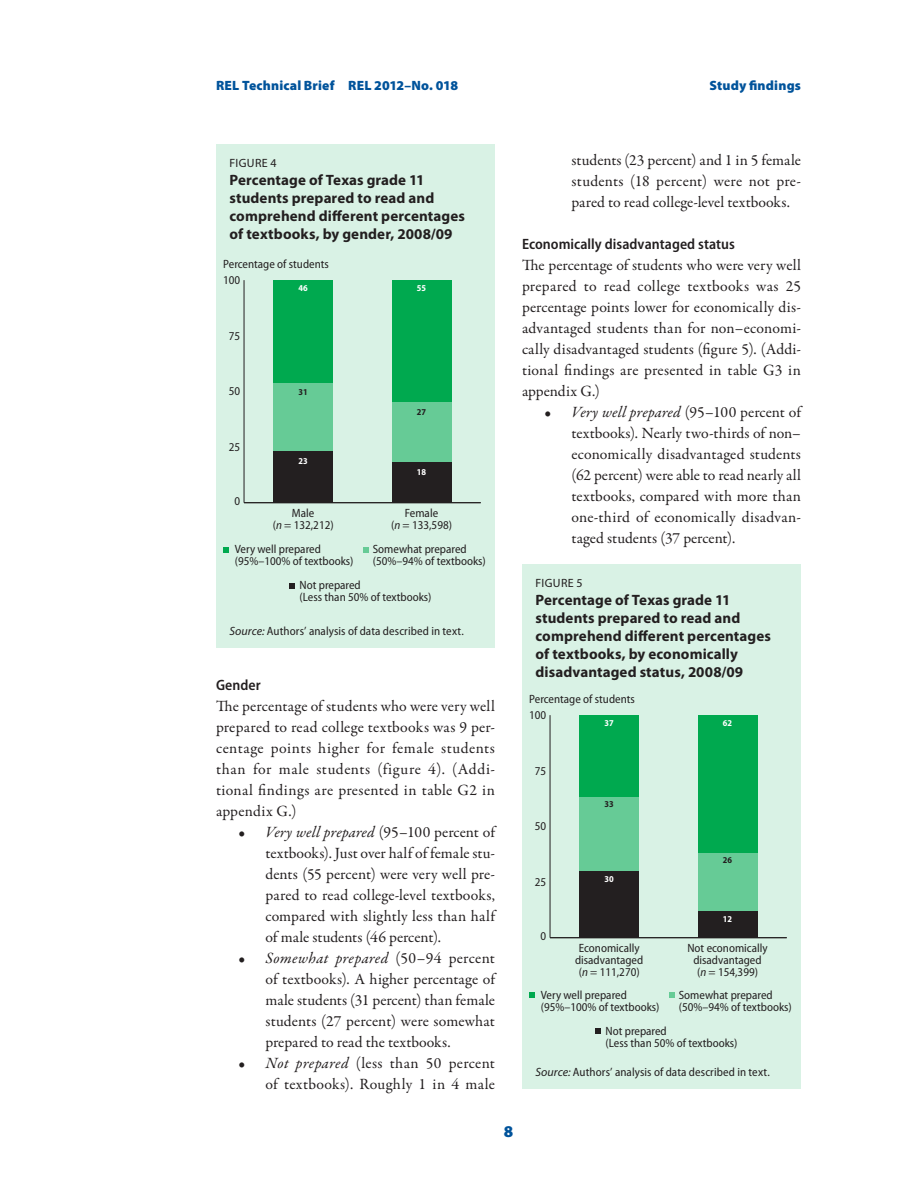
<style>
.page{position:relative;width:918px;height:1188px;background:#fff}
.page>*{position:absolute;margin:0;border:0;box-sizing:border-box;transform-origin:0 0}
.t1{font:900 16.5px "Myriad Pro";color:#00539b}
.t2{font:15.75px/21px "Garamond Premr Pro";letter-spacing:.01em;color:#231f20;text-align:justify}
.t3{font:700 15px/18px "Myriad Pro";letter-spacing:.005em;color:#231f20}
.t4{font:600 semi-condensed 15px "Myriad Pro";letter-spacing:.005em;color:#231f20}
.t5{font:900 13.5px "Myriad Pro";letter-spacing:.01em;color:#00539b}
.t6{font:semi-condensed 12px/12px "Myriad Pro";color:#231f20;text-align:center}
.t7{font:12px "Myriad Pro";letter-spacing:.03em;color:#231f20}
.t8{font:700 semi-condensed 9px "Myriad Pro";color:#fff}
.t9{font:700 semi-condensed 9px "Myriad Pro";color:#231f20}
.s1{font-style:italic}
.s2{font-style:italic;font-stretch:normal}
</style>
<div class="page">
<div style="left:216px;top:144px;width:279px;height:504px;background:#d9f2e5"></div>
<hr style="left:244px;top:280px;width:1px;height:223px;background:#231f20">
<div style="left:274px;top:280px;width:59px;height:103px;background:#00a94f"></div>
<div style="left:392px;top:280px;width:59px;height:123px;background:#00a94f"></div>
<div style="left:274px;top:383px;width:59px;height:69px;background:#66cb96"></div>
<div style="left:392px;top:403px;width:59px;height:60px;background:#66cb96"></div>
<div style="left:274px;top:452px;width:59px;height:51px;background:#231f20"></div>
<div style="left:392px;top:463px;width:59px;height:40px;background:#231f20"></div>
<hr style="left:244px;top:502px;width:237px;height:1px;background:#231f20">
<svg style="left:223px;top:547px;width:6px;height:6px"></svg>
<svg style="left:363px;top:547px;width:6px;height:6px"></svg>
<svg style="left:289px;top:583px;width:6px;height:6px"></svg>
<div style="left:522px;top:564px;width:279px;height:525px;background:#d9f2e5"></div>
<hr style="left:550px;top:715px;width:1px;height:223px;background:#231f20">
<div style="left:580px;top:715px;width:59px;height:82px;background:#00a94f"></div>
<div style="left:698px;top:715px;width:59px;height:138px;background:#00a94f"></div>
<div style="left:580px;top:797px;width:59px;height:74px;background:#66cb96"></div>
<div style="left:698px;top:853px;width:59px;height:58px;background:#66cb96"></div>
<div style="left:580px;top:871px;width:59px;height:67px;background:#231f20"></div>
<div style="left:698px;top:911px;width:59px;height:27px;background:#231f20"></div>
<hr style="left:550px;top:937px;width:237px;height:1px;background:#231f20">
<svg style="left:529px;top:992px;width:6px;height:6px"></svg>
<svg style="left:669px;top:992px;width:6px;height:6px"></svg>
<svg style="left:595px;top:1028px;width:6px;height:6px"></svg>
<p class="t5" style="left:216px;top:78px;width:244px">REL Technical Brief REL 2012–No. 018</p>
<p class="t5" style="left:709px;top:78px;width:93px">Study findings</p>
<p class="t7" style="left:230px;top:156px;width:49px">FIGURE 4</p>
<p class="t3" style="left:230px;top:171px;width:237px">Percentage of Texas grade 11 students prepared to read and comprehend different percentages of textbooks, by gender, 2008/09</p>
<p class="t6" style="left:223px;top:258px;width:107px">Percentage of students</p>
<p class="t6" style="left:223px;top:274px;width:19px">100</p>
<p class="t6" style="left:229px;top:330px;width:13px">75</p>
<p class="t6" style="left:229px;top:386px;width:13px">50</p>
<p class="t6" style="left:229px;top:441px;width:13px">25</p>
<p class="t6" style="left:235px;top:495px;width:7px">0</p>
<p class="t8" style="left:299px;top:283px;width:11px">46</p>
<p class="t8" style="left:417px;top:283px;width:11px">55</p>
<p class="t9" style="left:299px;top:387px;width:11px">31</p>
<p class="t8" style="left:299px;top:455px;width:11px">23</p>
<p class="t6" style="left:273px;top:507px;width:62px">Male<br>(<span class="s1">n</span> = 132,212)</p>
<p class="t9" style="left:417px;top:407px;width:11px">27</p>
<p class="t8" style="left:417px;top:467px;width:11px">18</p>
<p class="t6" style="left:391px;top:507px;width:62px">Female<br>(<span class="s1">n</span> = 133,598)</p>
<p class="t6" style="left:235px;top:543px;width:88px">Very well prepared</p>
<p class="t6" style="left:373px;top:543px;width:95px">Somewhat prepared</p>
<p class="t6" style="left:235px;top:555px;width:120px">(95%–100% of textbooks)</p>
<p class="t6" style="left:373px;top:555px;width:115px">(50%–94% of textbooks)</p>
<p class="t6" style="left:300px;top:579px;width:134px;text-align:left">Not prepared<br>(Less than 50% of textbooks)</p>
<p class="t6" style="left:230px;top:625px;width:236px"><span class="s2">Source:</span> Authors’ analysis of data described in text.</p>
<p class="t4" style="left:216px;top:677px;width:46px">Gender</p>
<p class="t2" style="left:216px;top:696px;width:280px">The percentage of students who were very well prepared to read college textbooks was 9 per&shy;centage points higher for female students than for male students (figure 4). (Addi&shy;tional findings are presented in table G2 in appendix G.)</p>
<p class="t2" style="left:266px;top:822px;width:231px;text-indent:-27px">• <span class="s1">Very well prepared</span> (95–100 percent of textbooks). Just over half of female stu&shy;dents (55 percent) were very well pre&shy;pared to read college- level textbooks, compared with slightly less than half of male students (46 percent).</p>
<p class="t2" style="left:266px;top:948px;width:231px;text-indent:-27px">• <span class="s1">Somewhat prepared</span> (50–94 percent of textbooks). A higher percentage of male students (31 percent) than female students (27 percent) were somewhat prepared to read the textbooks.</p>
<p class="t2" style="left:239px;top:1053px;width:258px;text-align:right">• <span class="s1">Not prepared</span> (less than 50 percent of textbooks). Roughly 1 in 4 male</p>
<p class="t2" style="left:571px;top:150px;width:231px">students (23 percent) and 1 in 5 female students (18 percent) were not pre&shy;pared to read college- level textbooks.</p>
<p class="t4" style="left:522px;top:236px;width:214px">Economically disadvantaged status</p>
<p class="t2" style="left:522px;top:255px;width:280px">The percentage of students who were very well prepared to read college textbooks was 25 percentage points lower for economically dis&shy;advantaged students than for non–economi&shy;cally disadvantaged students (figure 5). (Addi&shy;tional findings are presented in table G3 in appendix G.)</p>
<p class="t2" style="left:572px;top:402px;width:231px;text-indent:-27px">• <span class="s1">Very well prepared</span> (95–100 percent of textbooks). Nearly two-thirds of non– economically disadvantaged students (62 percent) were able to read nearly all textbooks, compared with more than one-third of economically disadvan&shy;taged students (37 percent).</p>
<p class="t7" style="left:536px;top:576px;width:49px">FIGURE 5</p>
<p class="t3" style="left:536px;top:591px;width:237px">Percentage of Texas grade 11 students prepared to read and comprehend different percentages of textbooks, by economically disadvantaged status, 2008/09</p>
<p class="t6" style="left:529px;top:693px;width:107px">Percentage of students</p>
<p class="t6" style="left:529px;top:709px;width:19px">100</p>
<p class="t6" style="left:535px;top:765px;width:13px">75</p>
<p class="t6" style="left:535px;top:821px;width:13px">50</p>
<p class="t6" style="left:535px;top:876px;width:13px">25</p>
<p class="t6" style="left:541px;top:930px;width:7px">0</p>
<p class="t8" style="left:605px;top:718px;width:11px">37</p>
<p class="t8" style="left:723px;top:718px;width:11px">62</p>
<p class="t9" style="left:605px;top:799px;width:11px">33</p>
<p class="t8" style="left:605px;top:874px;width:11px">30</p>
<p class="t6" style="left:575px;top:942px;width:70px">Economically disadvantaged (<span class="s1">n</span> = 111,270)</p>
<p class="t9" style="left:723px;top:854px;width:11px">26</p>
<p class="t8" style="left:723px;top:914px;width:11px">12</p>
<p class="t6" style="left:687px;top:942px;width:82px">Not economically disadvantaged (<span class="s1">n</span> = 154,399)</p>
<p class="t6" style="left:541px;top:989px;width:88px">Very well prepared</p>
<p class="t6" style="left:679px;top:989px;width:95px">Somewhat prepared</p>
<p class="t6" style="left:541px;top:1001px;width:120px">(95%–100% of textbooks)</p>
<p class="t6" style="left:679px;top:1001px;width:115px">(50%–94% of textbooks)</p>
<p class="t6" style="left:606px;top:1025px;width:134px;text-align:left">Not prepared<br>(Less than 50% of textbooks)</p>
<p class="t6" style="left:536px;top:1066px;width:236px"><span class="s2">Source:</span> Authors’ analysis of data described in text.</p>
<p class="t1" style="left:504px;top:1122px;width:11px">8</p>
</div>
